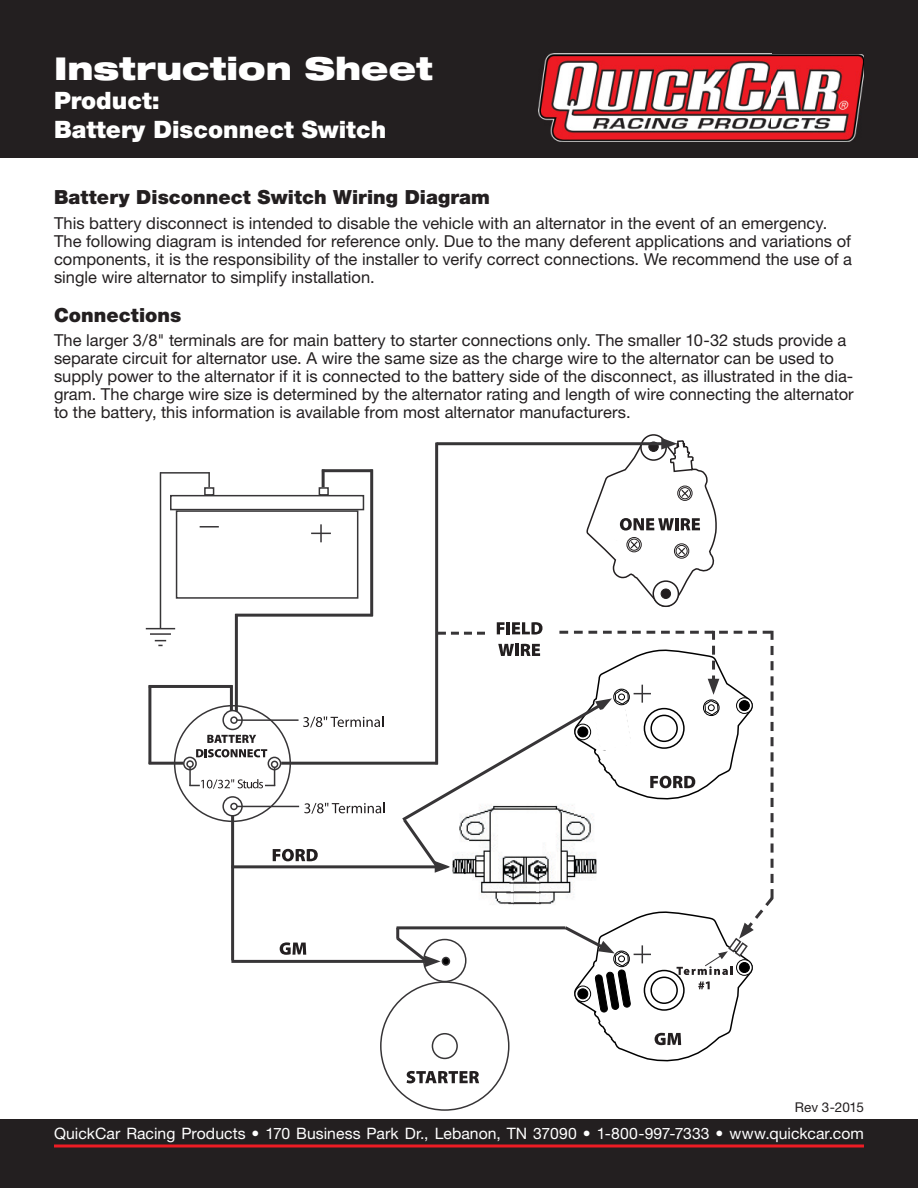
<style>
.page{position:relative;width:918px;height:1188px;background:#fff}
.page>*{position:absolute;margin:0;border:0;box-sizing:border-box;transform-origin:0 0}
.t1{font:900 expanded 31.5px "Helvetica Neue";color:#fff}
.t2{font:900 24px/28.8px "Helvetica Neue";color:#fff}
.t3{font:900 19.5px "Helvetica Neue";letter-spacing:.005em;color:#231f20}
.t4{font:16.5px/18px "Helvetica Neue";color:#231f20}
.t5{font:15.75px "Helvetica Neue";color:#fff}
.t6{font:13.5px "Helvetica Neue";letter-spacing:-.005em;color:#231f20}
</style>
<div class="page">
<div style="left:0;top:1119px;width:918px;height:69px;background:#231f20"></div>
<div style="left:0;top:0;width:918px;height:158px;background:#231f20"></div>
<img style="left:539px;top:54px;width:325px;height:88px">
<svg style="left:54px;top:1144px;width:810px;height:4px;background:#ba1c23"></svg>
<div style="left:640px;top:434px;width:27px;height:27px;border:1px solid #231f20;border-radius:50%"></div>
<div style="left:176px;top:510px;width:182px;height:89px;border:1px solid #373537"></div>
<div style="left:170px;top:495px;width:194px;height:15px;border:1px solid #373537"></div>
<div style="left:204px;top:487px;width:10px;height:9px;border:1px solid #373537"></div>
<div style="left:319px;top:487px;width:10px;height:9px;border:1px solid #373537"></div>
<svg style="left:200px;top:526px;width:19px;height:2px"></svg>
<svg style="left:208px;top:474px;width:2px;height:13px"></svg>
<hr style="left:160px;top:472px;width:50px;height:2px;background:#373537">
<hr style="left:160px;top:472px;width:1px;height:156px;background:#373537">
<svg style="left:146px;top:628px;width:29px;height:1px"></svg>
<hr style="left:150px;top:633px;width:21px;height:2px;background:#373537">
<svg style="left:155px;top:640px;width:11px;height:6px"></svg>
<svg style="left:184px;top:757px;width:12px;height:13px"></svg>
<div style="left:183px;top:757px;width:14px;height:13px;border:1px solid #373537;border-radius:50%"></div>
<svg style="left:268px;top:757px;width:13px;height:13px"></svg>
<div style="left:268px;top:757px;width:13px;height:13px;border:1px solid #373537;border-radius:50%"></div>
<hr style="left:230px;top:685px;width:3px;height:33px;background:#373537">
<hr style="left:149px;top:685px;width:84px;height:3px;background:#373537">
<hr style="left:148px;top:685px;width:3px;height:79px;background:#373537">
<hr style="left:149px;top:762px;width:34px;height:3px;background:#373537">
<hr style="left:322px;top:470px;width:3px;height:17px;background:#373537">
<hr style="left:322px;top:469px;width:51px;height:3px;background:#373537">
<hr style="left:370px;top:470px;width:3px;height:146px;background:#373537">
<hr style="left:235px;top:614px;width:138px;height:3px;background:#373537">
<svg style="left:303px;top:716px;width:80px;height:11px"></svg>
<hr style="left:231px;top:810px;width:3px;height:150px;background:#373537">
<hr style="left:231px;top:960px;width:199px;height:3px;background:#373537">
<hr style="left:281px;top:762px;width:157px;height:3px;background:#373537">
<hr style="left:435px;top:443px;width:3px;height:321px;background:#373537">
<svg style="left:273px;top:849px;width:45px;height:12px"></svg>
<svg style="left:280px;top:942px;width:26px;height:13px"></svg>
<hr style="left:231px;top:865px;width:209px;height:3px;background:#373537">
<hr style="left:235px;top:614px;width:3px;height:105px;background:#373537">
<hr style="left:436px;top:442px;width:231px;height:3px;background:#373537">
<svg style="left:407px;top:1071px;width:72px;height:12px"></svg>
<svg style="left:207px;top:735px;width:49px;height:8px"></svg>
<svg style="left:196px;top:749px;width:71px;height:8px"></svg>
<svg style="left:223px;top:711px;width:19px;height:18px"></svg>
<div style="left:222px;top:710px;width:21px;height:20px;border:1px solid #373537;border-radius:50%"></div>
<svg style="left:223px;top:797px;width:19px;height:19px"></svg>
<div style="left:222px;top:796px;width:21px;height:21px;border:1px solid #373537;border-radius:50%"></div>
<svg style="left:311px;top:524px;width:20px;height:18px"></svg>
<svg style="left:586px;top:435px;width:131px;height:172px"></svg>
<svg style="left:304px;top:803px;width:81px;height:11px"></svg>
<hr style="left:237px;top:719px;width:62px;height:2px;background:#373537">
<div style="left:230px;top:716px;width:8px;height:8px;border:1px solid #373537;border-radius:50%"></div>
<hr style="left:237px;top:806px;width:62px;height:1px;background:#373537">
<div style="left:230px;top:803px;width:8px;height:7px;border:1px solid #373537;border-radius:50%"></div>
<div style="left:271px;top:761px;width:7px;height:7px;border:1px solid #373537;border-radius:50%"></div>
<div style="left:186px;top:760px;width:8px;height:8px;border:1px solid #373537;border-radius:50%"></div>
<svg style="left:189px;top:767px;width:86px;height:22px"></svg>
<svg style="left:393px;top:622px;width:381px;height:440px"></svg>
<h1 class="t1" style="left:54px;top:57px;width:380px">Instruction Sheet</h1>
<h2 class="t2" style="left:54px;top:88px;width:334px">Product:<br>Battery Disconnect Switch</h2>
<p class="t3" style="left:54px;top:190px;width:438px">Battery Disconnect Switch Wiring Diagram</p>
<p class="t4" style="left:54px;top:215px;width:800px">This battery disconnect is intended to disable the vehicle with an alternator in the event of an emergency.<br>The following diagram is intended for reference only. Due to the many deferent applications and variations of components, it is the responsibility of the installer to verify correct connections. We recommend the use of a single wire alternator to simplify installation.</p>
<p class="t3" style="left:54px;top:308px;width:129px">Connections</p>
<p class="t4" style="left:54px;top:333px;width:801px">The larger 3/8" terminals are for main battery to starter connections only. The smaller 10-32 studs provide a separate circuit for alternator use. A wire the same size as the charge wire to the alternator can be used to supply power to the alternator if it is connected to the battery side of the disconnect, as illustrated in the dia&shy;gram. The charge wire size is determined by the alternator rating and length of wire connecting the alternator to the battery, this information is available from most alternator manufacturers.</p>
<p class="t6" style="left:795px;top:1103px;width:71px">Rev 3-2015</p>
<p class="t5" style="left:54px;top:1128px;width:811px">QuickCar Racing Products • 170 Business Park Dr., Lebanon, TN 37090 • 1-800-997-7333 • www.quickcar.com</p>
</div>
